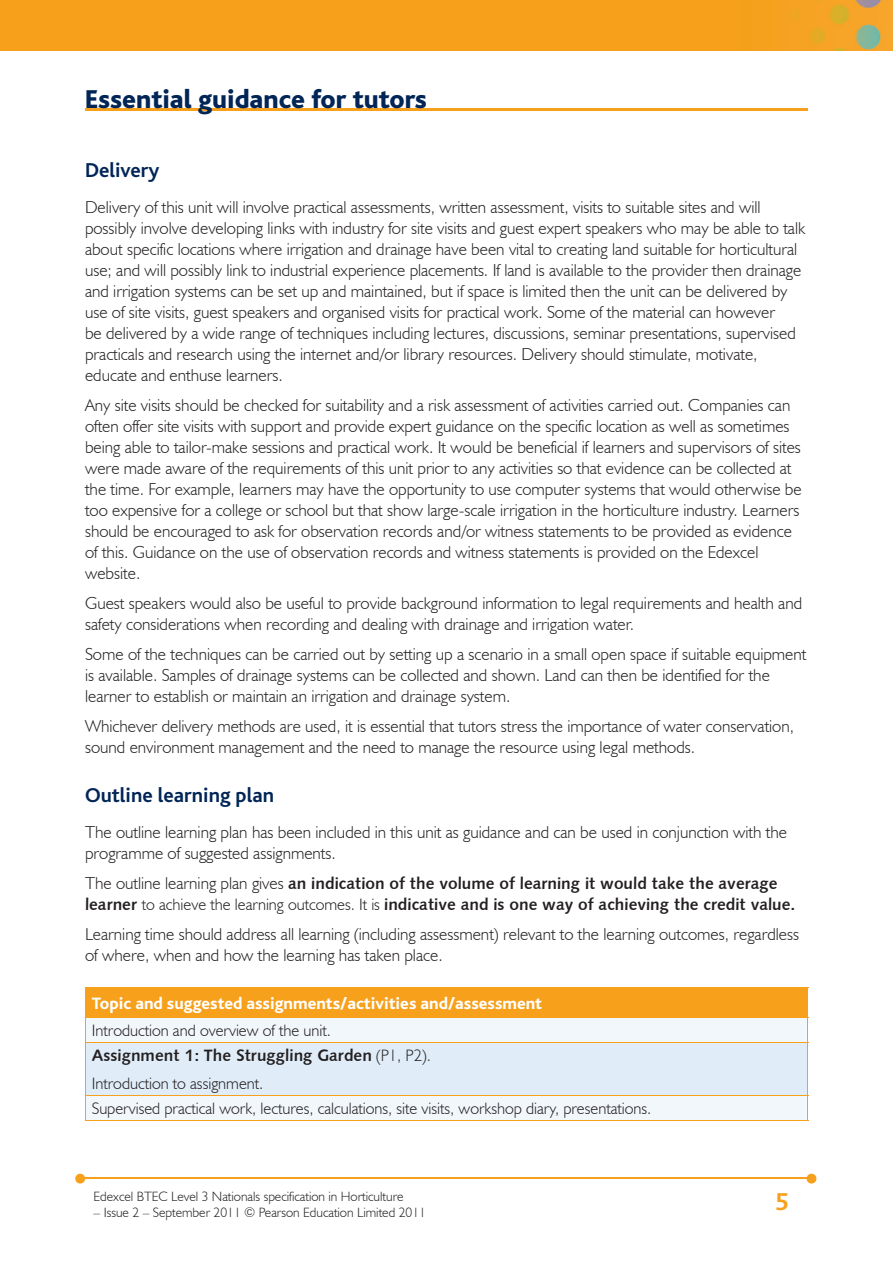
<style>
.page{position:relative;width:893px;height:1263px;background:#fff}
.page>*{position:absolute;margin:0;border:0;box-sizing:border-box;transform-origin:0 0}
.t1{font:800 27px "Bliss";color:#002556}
.t2{font:700 25.5px "Bliss";color:#f6a01b}
.t3{font:700 21px "Bliss";color:#002556}
.t4{font:300 17.25px/21px "Humanist 521 BT";color:#231f20}
.t5{font:800 17.25px "Bliss";color:#fff}
.t6{font:16.5px/21px "Humanist 531 BT Bold A";color:#231f20}
.t7{font:300 16.5px/25.3px "Humanist 521 BT";color:#231f20}
.t8{font:300 13.5px "Humanist 521 BT";color:#231f20}
.s1{font-family:"Humanist 521 BT";font-weight:300;font-size:17.25px}
.s2{font-family:"Humanist 521 BT";font-weight:300}
</style>
<div class="page">
<img style="left:0;top:0;width:893px;height:51px">
<hr style="left:82px;top:1178px;width:728px;height:1px;background:#f6a01b">
<svg style="left:807px;top:1174px;width:9px;height:9px"></svg>
<svg style="left:75px;top:1174px;width:10px;height:9px"></svg>
<hr style="left:85px;top:108px;width:723px;height:2px;background:#f6a01b">
<div style="left:85px;top:987px;width:723px;height:30px;background:#f6a01b"></div>
<div style="left:86px;top:1018px;width:721px;height:102px;background:#f2f7fb"></div>
<div style="left:85px;top:1042px;width:723px;height:53px;background:#e0edf8"></div>
<svg style="left:85px;top:1018px;width:1px;height:24px"></svg>
<svg style="left:807px;top:1018px;width:1px;height:24px"></svg>
<hr style="left:85px;top:1017px;width:723px;height:1px;background:#f6a01b">
<hr style="left:85px;top:1043px;width:1px;height:52px;background:#f6a01b">
<hr style="left:807px;top:1043px;width:1px;height:52px;background:#f6a01b">
<hr style="left:85px;top:1042px;width:723px;height:1px;background:#f6a01b">
<svg style="left:85px;top:1096px;width:1px;height:24px"></svg>
<svg style="left:807px;top:1096px;width:1px;height:24px"></svg>
<hr style="left:85px;top:1095px;width:723px;height:1px;background:#f6a01b">
<hr style="left:85px;top:1120px;width:723px;height:1px;background:#f6a01b">
<h1 class="t1" style="left:85px;top:85px;width:343px">Essential guidance for tutors</h1>
<p class="t3" style="left:85px;top:159px;width:76px">Delivery</p>
<p class="t4" style="left:85px;top:197px;width:722px">Delivery of this unit will involve practical assessments, written assessment, visits to suitable sites and will possibly involve developing links with industry for site visits and guest expert speakers who may be able to talk about specific locations where irrigation and drainage have been vital to creating land suitable for horticultural use; and will possibly link to industrial experience placements. If land is available to the provider then drainage and irrigation systems can be set up and maintained, but if space is limited then the unit can be delivered by use of site visits, guest speakers and organised visits for practical work. Some of the material can however<br>be delivered by a wide range of techniques including lectures, discussions, seminar presentations, supervised practicals and research using the internet and/or library resources. Delivery should stimulate, motivate, educate and enthuse learners.</p>
<p class="t4" style="left:85px;top:395px;width:718px">Any site visits should be checked for suitability and a risk assessment of activities carried out. Companies can often offer site visits with support and provide expert guidance on the specific location as well as sometimes being able to tailor-make sessions and practical work. It would be beneficial if learners and supervisors of sites were made aware of the requirements of this unit prior to any activities so that evidence can be collected at the time. For example, learners may have the opportunity to use computer systems that would otherwise be too expensive for a college or school but that show large-scale irrigation in the horticulture industry. Learners should be encouraged to ask for observation records and/or witness statements to be provided as evidence of this. Guidance on the use of observation records and witness statements is provided on the Edexcel website.</p>
<p class="t4" style="left:85px;top:593px;width:719px">Guest speakers would also be useful to provide background information to legal requirements and health and safety considerations when recording and dealing with drainage and irrigation water.</p>
<p class="t4" style="left:85px;top:644px;width:723px">Some of the techniques can be carried out by setting up a scenario in a small open space if suitable equipment is available. Samples of drainage systems can be collected and shown. Land can then be identified for the learner to establish or maintain an irrigation and drainage system.</p>
<p class="t4" style="left:85px;top:716px;width:711px">Whichever delivery methods are used, it is essential that tutors stress the importance of water conservation, sound environment management and the need to manage the resource using legal methods.</p>
<p class="t3" style="left:85px;top:784px;width:191px">Outline learning plan</p>
<p class="t4" style="left:85px;top:821px;width:704px">The outline learning plan has been included in this unit as guidance and can be used in conjunction with the programme of suggested assignments.</p>
<p class="t6" style="left:85px;top:872px;width:712px"><span class="s1">The outline learning plan gives</span> an indication of the volume of learning it would take the average learner <span class="s2">to achieve the learning outcomes. It is</span> indicative and is one way of achieving the credit value.</p>
<p class="t4" style="left:85px;top:923px;width:716px">Learning time should address all learning (including assessment) relevant to the learning outcomes, regardless of where, when and how the learning has taken place.</p>
<p class="t5" style="left:92px;top:994px;width:452px">Topic and suggested assignments/activities and/assessment</p>
<p class="t7" style="left:92px;top:1017px;width:241px">Introduction and overview of the unit.</p>
<p class="t6" style="left:92px;top:1045px;width:341px">Assignment 1: The Struggling Garden <span class="s2">(P1, P2).</span></p>
<p class="t7" style="left:92px;top:1070px;width:561px">Introduction to assignment.<br>Supervised practical work, lectures, calculations, site visits, workshop diary, presentations.</p>
<p class="t8" style="left:94px;top:1188px;width:312px">Edexcel BTEC Level 3 Nationals specification in Horticulture</p>
<p class="t8" style="left:94px;top:1204px;width:334px">– Issue 2 – September 2011 © Pearson Education Limited 2011</p>
<h2 class="t2" style="left:775px;top:1188px;width:15px">5</h2>
</div>
